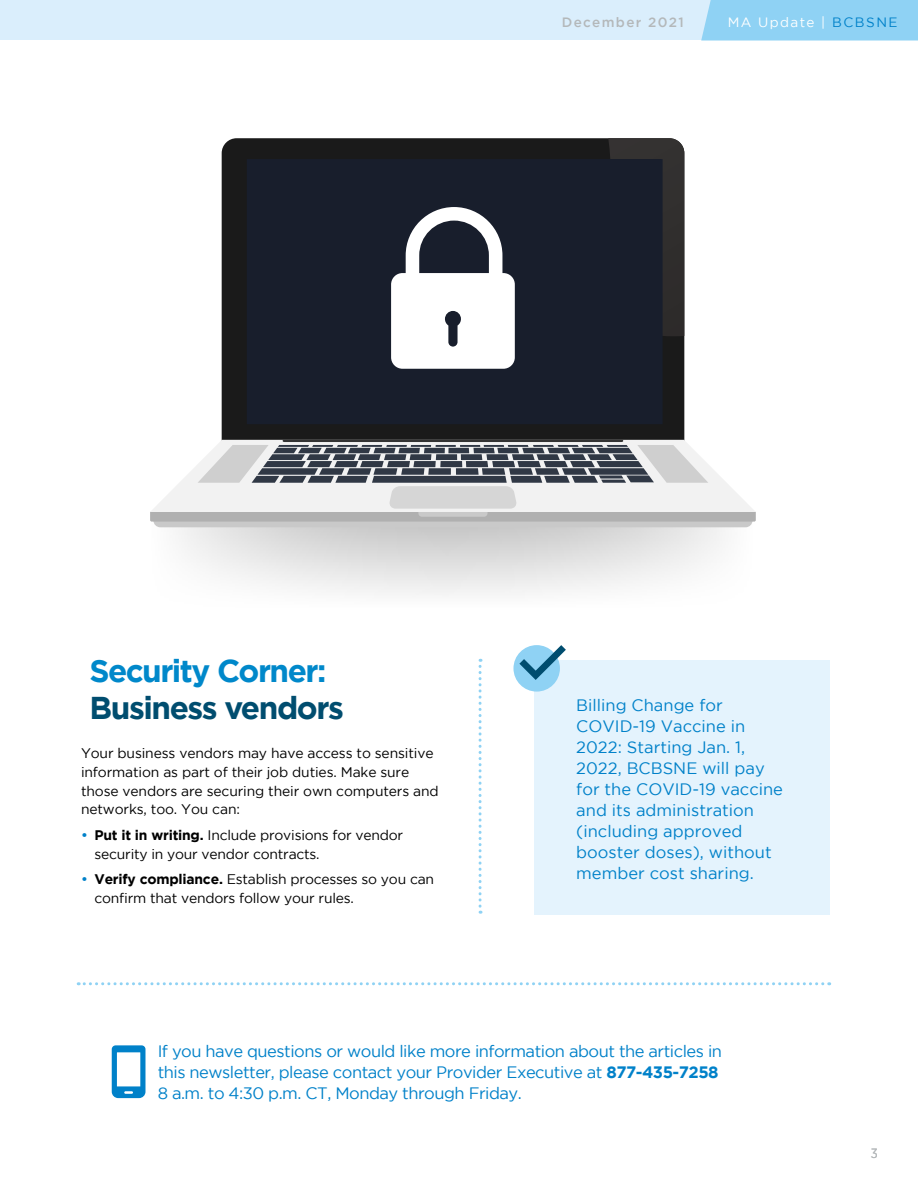
<style>
.page{position:relative;width:918px;height:1188px;background:#fff}
.page>*{position:absolute;margin:0;border:0;box-sizing:border-box;transform-origin:0 0}
.t1{font:700 31.5px "Gotham";letter-spacing:-.045em;color:#0088ca}
.t2{font:700 31.5px "Gotham";letter-spacing:-.045em;color:#004d6f}
.t3{font:16.5px/21px "Gotham";color:#0081c9}
.t4{font:16.5px/21px "Gotham";letter-spacing:-.03em;color:#0081c9}
.t5{font:13.8px/18.8px "Gotham";letter-spacing:-.01em;color:#000}
.t6{font:13.5px "Gotham";letter-spacing:.1em;color:#fff}
.t7{font:500 13.5px "Gotham";letter-spacing:.1em;color:#b4b8ba}
.t8{font:13.5px "Gotham Narrow";color:#b4b8ba}
.s1{color:#0081c9}
.s2{font-weight:500;color:#0081c9}
.s3{font-weight:700}
</style>
<div class="page">
<div style="left:0;top:0;width:918px;height:40px;background:#daeefc"></div>
<div style="left:701px;top:0;width:217px;height:40px;background:#8fd2f4"></div>
<div style="left:535px;top:660px;width:295px;height:255px;background:#e4f3fd"></div>
<svg style="left:78px;top:982px;width:752px;height:3px"></svg>
<svg style="left:112px;top:1045px;width:33px;height:53px"></svg>
<div style="left:513px;top:645px;width:47px;height:47px;background:#8fd2f4;border-radius:50%"></div>
<svg style="left:519px;top:645px;width:47px;height:35px"></svg>
<div style="left:222px;top:138px;width:462px;height:302px;background:#1a1a1a"></div>
<svg style="left:150px;top:440px;width:606px;height:87px"></svg>
<div style="left:608px;top:138px;width:76px;height:198px;background:#312f2e"></div>
<div style="left:247px;top:159px;width:416px;height:265px;background:#181e2c"></div>
<svg style="left:377px;top:207px;width:152px;height:202px"></svg>
<svg style="left:479px;top:659px;width:3px;height:255px"></svg>
<p class="t7" style="left:562px;top:15px;width:124px">December 2021</p>
<p class="t6" style="left:728px;top:15px;width:171px">MA Update | <span class="s1">BCBSNE</span></p>
<h1 class="t1" style="left:89px;top:652px;width:239px">Security Corner:</h1>
<h1 class="t2" style="left:89px;top:690px;width:256px">Business vendors</h1>
<p class="t5" style="left:81px;top:744px;width:359px">Your business vendors may have access to sensitive information as part of their job duties. Make sure those vendors are securing their own computers and networks, too. You can:</p>
<p class="t5" style="left:95px;top:825px;width:310px;text-indent:-14px"><span class="s2">•</span> <span class="s3">Put it in writing.</span> Include provisions for vendor security in your vendor contracts.</p>
<p class="t5" style="left:95px;top:870px;width:341px;text-indent:-14px"><span class="s2">•</span> <span class="s3">Verify compliance.</span> Establish processes so you can confirm that vendors follow your rules.</p>
<p class="t3" style="left:576px;top:694px;width:208px">Billing Change for<br>COVID-19 Vaccine in<br>2022: Starting Jan. 1,<br>2022, BCBSNE will pay for the COVID-19 vaccine and its administration (including approved booster doses), without member cost sharing.</p>
<p class="t4" style="left:158px;top:1041px;width:566px">If you have questions or would like more information about the articles in this newsletter, please contact your Provider Executive at <span class="s3">877-435-7258<br></span>8 a.m. to 4:30 p.m. CT, Monday through Friday.</p>
<p class="t8" style="left:871px;top:1145px;width:9px">3</p>
</div>
